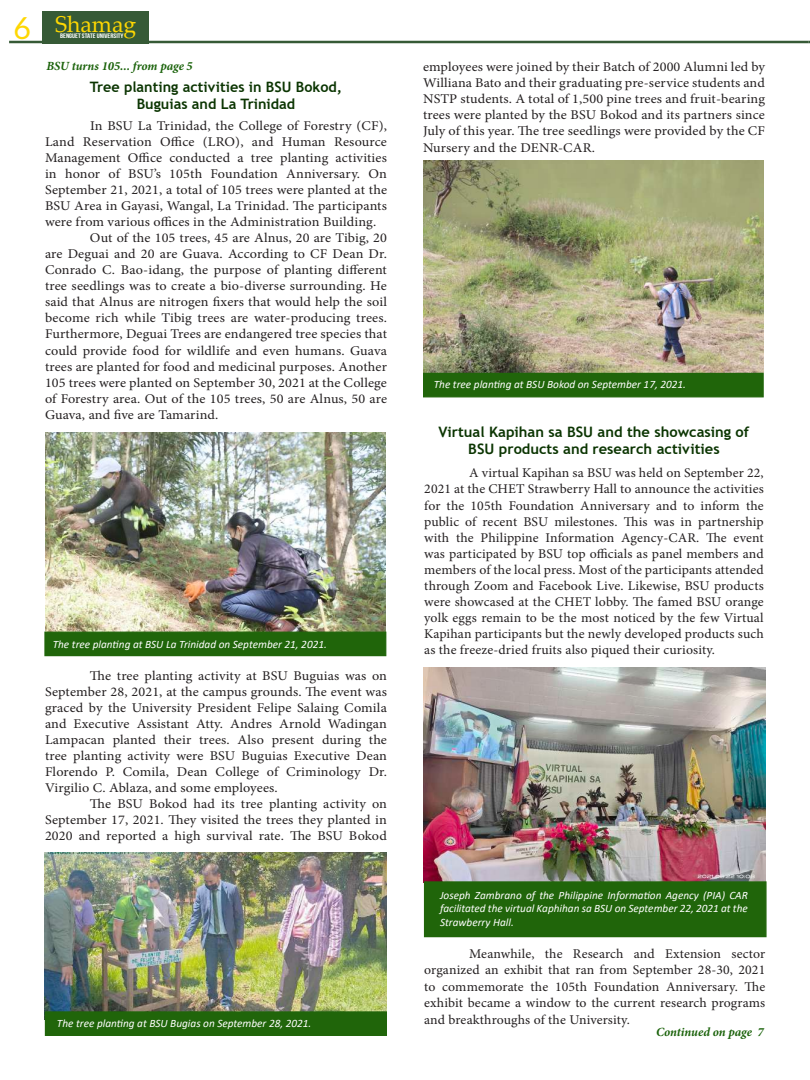
<style>
.page{position:relative;width:810px;height:1080px;background:#fff}
.page>*{position:absolute;margin:0;border:0;box-sizing:border-box;transform-origin:0 0}
.t1{font:30.5px "Aleo";color:#fed702}
.t2{font:22.88px "Palatino Linotype";color:#fed702}
.t3{font:700 14.38px/17.2px "Trebuchet MS";color:#0b3502;text-align:center}
.t4{font:13.38px/16px "Minion Pro";letter-spacing:.01em;color:#231f20;text-align:justify;scale:1.06 1}
.t5{font:13.38px/16px "Minion Pro";letter-spacing:.01em;color:#231f20;text-align:justify}
.t6{font:italic 700 12.5px "Minion Pro";color:#1a620a}
.t7{font:italic 11.25px/13.5px "Calibri";color:#fff;text-align:justify}
.t8{font:6.5px "Bebas Neue";color:#fff;scale:1.18 1}
</style>
<div class="page">
<hr style="left:9px;top:41px;width:800px;height:2px;background:#365a36">
<div style="left:42px;top:11px;width:106px;height:32px;background:#365a36"></div>
<img style="left:424px;top:668px;width:342px;height:213px">
<img style="left:45px;top:852px;width:342px;height:159px">
<img style="left:45px;top:432px;width:341px;height:200px">
<img style="left:423px;top:160px;width:341px;height:213px">
<div style="left:44px;top:632px;width:342px;height:24px;background:#20650a"></div>
<div style="left:45px;top:1011px;width:342px;height:25px;background:#20650a;border:1px solid #20650a"></div>
<div style="left:423px;top:373px;width:341px;height:24px;background:#20650a"></div>
<div style="left:424px;top:881px;width:343px;height:56px;background:#20650a;border:1px solid #20650a"></div>
<h1 class="t1" style="left:14px;top:11px;width:18px">6</h1>
<h2 class="t2" style="left:55px;top:8px;width:83px">Shamag</h2>
<p class="t8" style="left:60px;top:32px;width:55px">BENGUET STATE UNIVERSITY</p>
<p class="t6" style="left:46px;top:57px;width:148px">BSU turns 105... from page 5</p>
<p class="t3" style="left:90px;top:78px;width:254px">Tree planting activities in BSU Bokod,<br>Buguias and La Trinidad</p>
<p class="t4" style="left:90px;top:118px;width:282px">In BSU La Trinidad, the College of Forestry (CF),</p>
<p class="t4" style="left:45px;top:134px;width:324px">Land Reservation Office (LRO), and Human Resource</p>
<p class="t4" style="left:45px;top:150px;width:324px">Management Office conducted a tree planting activities</p>
<p class="t4" style="left:45px;top:166px;width:324px">in honor of BSU’s 105th Foundation Anniversary. On</p>
<p class="t4" style="left:45px;top:182px;width:324px">September 21, 2021, a total of 105 trees were planted at the</p>
<p class="t4" style="left:45px;top:198px;width:324px">BSU Area in Gayasi, Wangal, La Trinidad. The participants</p>
<p class="t4" style="left:45px;top:214px;width:314px">were from various offices in the Administration Building.</p>
<p class="t4" style="left:90px;top:230px;width:282px">Out of the 105 trees, 45 are Alnus, 20 are Tibig, 20</p>
<p class="t4" style="left:45px;top:246px;width:324px">are Deguai and 20 are Guava. According to CF Dean Dr.</p>
<p class="t4" style="left:45px;top:262px;width:324px">Conrado C. Bao-idang, the purpose of planting different</p>
<p class="t4" style="left:45px;top:278px;width:324px">tree seedlings was to create a bio-diverse surrounding. He</p>
<p class="t4" style="left:45px;top:294px;width:324px">said that Alnus are nitrogen fixers that would help the soil</p>
<p class="t4" style="left:45px;top:310px;width:324px">become rich while Tibig trees are water-producing trees.</p>
<p class="t4" style="left:45px;top:326px;width:324px">Furthermore, Deguai Trees are endangered tree species that</p>
<p class="t4" style="left:45px;top:342px;width:324px">could provide food for wildlife and even humans. Guava</p>
<p class="t4" style="left:45px;top:358px;width:324px">trees are planted for food and medicinal purposes. Another</p>
<p class="t4" style="left:45px;top:374px;width:324px">105 trees were planted on September 30, 2021 at the College</p>
<p class="t4" style="left:45px;top:390px;width:324px">of Forestry area. Out of the 105 trees, 50 are Alnus, 50 are</p>
<p class="t4" style="left:45px;top:407px;width:165px">Guava, and five are Tamarind.</p>
<p class="t7" style="left:53px;top:637px;width:276px">The tree planting at BSU La Trinidad on September 21, 2021.</p>
<p class="t4" style="left:45px;top:667px;width:324px;text-indent:45px">The tree planting activity at BSU Buguias was on September 28, 2021, at the campus grounds. The event was graced by the University President Felipe Salaing Comila and Executive Assistant Atty. Andres Arnold Wadingan Lampacan planted their trees. Also present during the tree planting activity were BSU Buguias Executive Dean Florendo P. Comila, Dean College of Criminology Dr.<br>Virgilio C. Ablaza, and some employees.</p>
<p class="t4" style="left:45px;top:796px;width:324px;text-indent:45px">The BSU Bokod had its tree planting activity on September 17, 2021. They visited the trees they planted in 2020 and reported a high survival rate. The BSU Bokod</p>
<p class="t7" style="left:57px;top:1016px;width:256px">The tree planting at BSU Bugias on September 28, 2021.</p>
<p class="t4" style="left:423px;top:59px;width:324px">employees were joined by their Batch of 2000 Alumni led by Williana Bato and their graduating pre-service students and NSTP students. A total of 1,500 pine trees and fruit-bearing trees were planted by the BSU Bokod and its partners since July of this year. The tree seedlings were provided by the CF Nursery and the DENR-CAR.</p>
<p class="t7" style="left:434px;top:377px;width:254px">The tree planting at BSU Bokod on September 17, 2021.</p>
<p class="t3" style="left:439px;top:423px;width:312px">Virtual Kapihan sa BSU and the showcasing of<br>BSU products and research activities</p>
<p class="t5" style="left:424px;top:465px;width:341px;text-indent:45px">A virtual Kapihan sa BSU was held on September 22, 2021 at the CHET Strawberry Hall to announce the activities for the 105th Foundation Anniversary and to inform the public of recent BSU milestones. This was in partnership with the Philippine Information Agency-CAR. The event was participated by BSU top officials as panel members and members of the local press. Most of the participants attended through Zoom and Facebook Live. Likewise, BSU products were showcased at the CHET lobby. The famed BSU orange yolk eggs remain to be the most noticed by the few Virtual Kapihan participants but the newly developed products such as the freeze-dried fruits also piqued their curiosity.</p>
<p class="t7" style="left:440px;top:888px;width:309px">Joseph Zambrano of the Philippine Information Agency (PIA) CAR facilitated the virtual Kaphihan sa BSU on September 22, 2021 at the Strawberry Hall.</p>
<p class="t5" style="left:424px;top:946px;width:343px;text-indent:45px">Meanwhile, the Research and Extension sector organized an exhibit that ran from September 28-30, 2021 to commemorate the 105th Foundation Anniversary. The exhibit became a window to the current research programs</p>
<p class="t5" style="left:424px;top:1012px;width:207px">and breakthroughs of the University.</p>
<p class="t6" style="left:656px;top:1023px;width:109px">Continued on page 7</p>
</div>
